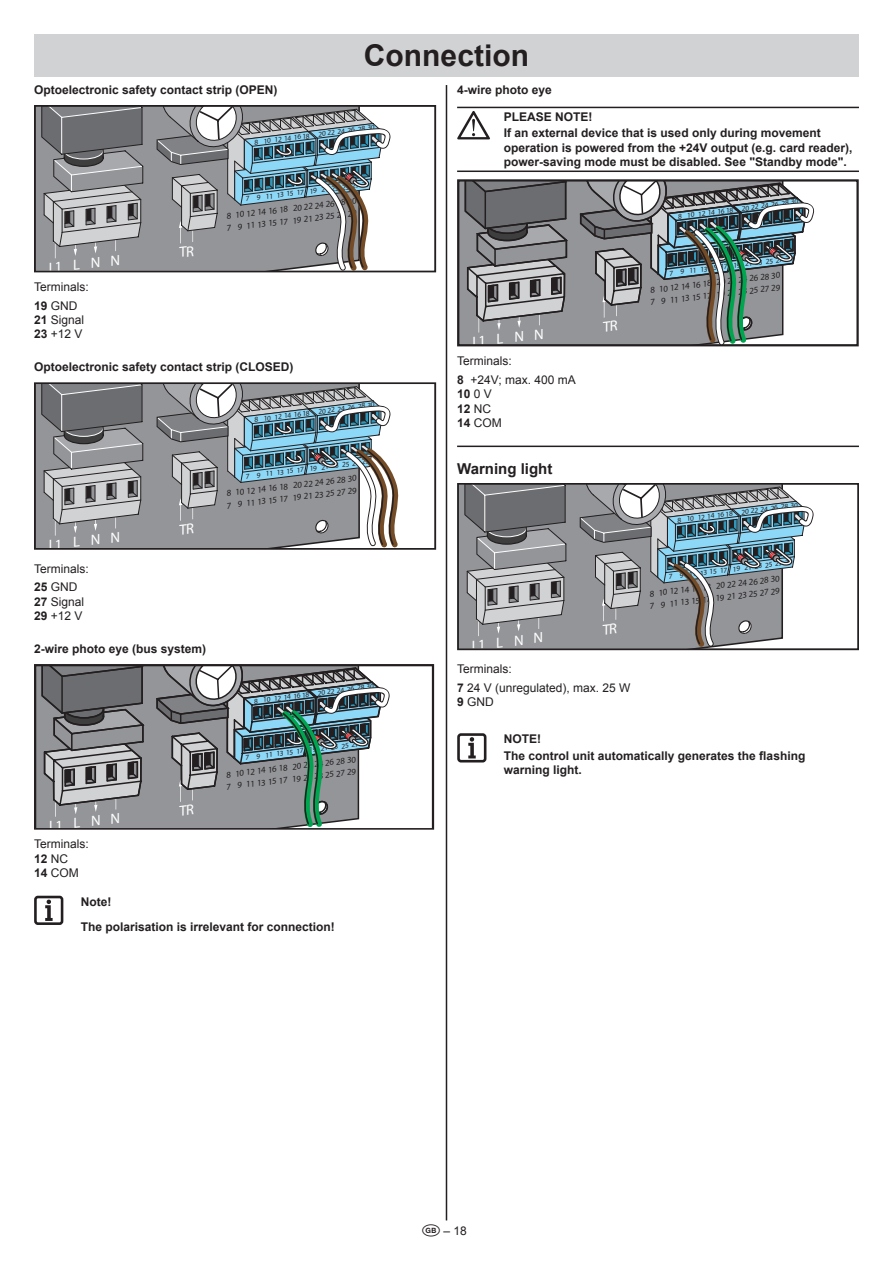
<style>
.page{position:relative;width:893px;height:1263px;background:#fff}
.page>*{position:absolute;margin:0;border:0;box-sizing:border-box;transform-origin:0 0}
.t1{font:700 30px "Arial";color:#231f20}
.t2{font:700 15px "Arial";color:#231f20}
.t3{font:14.7px "Helvetica Greek Upright";color:#fff}
.t4{font:700 12px/16.5px "Arial";color:#231f20}
.t5{font:12px/14.4px "Arial";color:#231f20}
.t6{font:700 9px "Helvetica";color:#231f20}
.t7{font:9px "Helvetica Greek Upright";color:#231f20}
.t8{font:700 8.85px "Helvetica";color:#231f20}
.t9{font:8.85px "Helvetica Greek Upright";color:#231f20}
.t10{font:700 7.5px "Helvetica";color:#231f20}
.t11{font:7.5px "Helvetica Greek Upright";color:#231f20}
.t12{font:700 7.35px "Helvetica";color:#231f20}
.t13{font:7.35px "Helvetica Greek Upright";color:#231f20}
.s1{font-family:"Helvetica Greek Upright";font-weight:400}
.s2{font-family:"Helvetica";font-weight:700}
.s3{font-weight:700}
</style>
<div class="page">
<div style="left:34px;top:34px;width:825px;height:43px;background:#d1d2d4"></div>
<hr style="left:446px;top:85px;width:1px;height:1135px;background:#231f20">
<div style="left:37px;top:108px;width:119px;height:161px;background:#939598"></div>
<svg style="left:41px;top:108px;width:103px;height:150px;background:#8f9093"></svg>
<div style="left:34px;top:105px;width:402px;height:167px;border:2px solid #231f20"></div>
<div style="left:37px;top:385px;width:119px;height:162px;background:#939598"></div>
<svg style="left:41px;top:385px;width:103px;height:151px;background:#8f9093"></svg>
<div style="left:34px;top:382px;width:402px;height:168px;border:2px solid #231f20"></div>
<div style="left:37px;top:667px;width:118px;height:160px;background:#939598"></div>
<svg style="left:40px;top:667px;width:106px;height:150px;background:#838486"></svg>
<div style="left:34px;top:664px;width:400px;height:166px;border:2px solid #231f20"></div>
<div style="left:34px;top:896px;width:29px;height:29px;border:3px solid #231f20;border-radius:3px"></div>
<svg style="left:45px;top:900px;width:8px;height:21px"></svg>
<hr style="left:457px;top:107px;width:402px;height:1px;background:#231f20">
<hr style="left:457px;top:171px;width:402px;height:1px;background:#231f20">
<hr style="left:457px;top:446px;width:402px;height:1px;background:#231f20">
<div style="left:461px;top:183px;width:118px;height:160px;background:#939598"></div>
<svg style="left:463px;top:183px;width:107px;height:150px;background:#838486"></svg>
<div style="left:457px;top:179px;width:402px;height:167px;border:2px solid #231f20"></div>
<div style="left:460px;top:486px;width:119px;height:161px;background:#939598"></div>
<svg style="left:464px;top:486px;width:103px;height:150px;background:#8f9093"></svg>
<div style="left:457px;top:483px;width:402px;height:167px;border:2px solid #231f20"></div>
<svg style="left:457px;top:111px;width:33px;height:28px"></svg>
<div style="left:457px;top:733px;width:29px;height:29px;border:3px solid #231f20;border-radius:3px"></div>
<svg style="left:468px;top:737px;width:8px;height:21px"></svg>
<svg style="left:156px;top:107px;width:235px;height:165px;background:#939da2"></svg>
<svg style="left:156px;top:384px;width:251px;height:165px"></svg>
<svg style="left:155px;top:665px;width:235px;height:164px;background:#889496"></svg>
<svg style="left:579px;top:181px;width:235px;height:165px;background:#889394"></svg>
<svg style="left:579px;top:484px;width:235px;height:165px;background:#959fa4"></svg>
<p class="t4" style="left:34px;top:82px;width:245px">Optoelectronic safety contact strip (OPEN )</p>
<p class="t10" style="left:254px;top:138px;width:57px;rotate:-7deg">8 10 12 14 <span class="s1">16 18</span></p>
<h1 class="t1" style="left:364px;top:36px;width:166px">Connection</h1>
<p class="t10" style="left:317px;top:129px;width:58px;rotate:-7deg">20 22 <span class="s1">24</span> 26 <span class="s1">28</span> 30</p>
<p class="t4" style="left:457px;top:82px;width:96px">4-wire photo eye</p>
<p class="t4" style="left:504px;top:109px;width:318px">Please note!<br>If an external device that is used only during movement</p>
<p class="t4" style="left:504px;top:141px;width:350px;line-height:14.4px">operation is powered from the +24V output (e.g. card reader), power-saving mode must be disabled. See "Standby mode".</p>
<p class="t3" style="left:47px;top:259px;width:73px;rotate:-7deg">L1LNN</p>
<p class="t11" style="left:309px;top:187px;width:61px;rotate:-7deg">19 21 23 25 27 29</p>
<p class="t11" style="left:245px;top:194px;width:60px;rotate:-7deg"><span class="s2">7 9</span> 11 131517</p>
<p class="t6" style="left:292px;top:203px;width:66px;rotate:-7deg">20 22 <span class="s1">24</span> 26 <span class="s1">28</span> 30</p>
<p class="t7" style="left:292px;top:215px;width:66px;rotate:-7deg">19 21 23 25 27 29</p>
<p class="t6" style="left:226px;top:211px;width:63px;rotate:-7deg">8 10 12 14 <span class="s1">16 18</span></p>
<p class="t7" style="left:226px;top:223px;width:63px;rotate:-7deg"><span class="s2">7 9</span> 11131517</p>
<p class="t5" style="left:34px;top:278px;width:56px;line-height:18.6px">Terminals:<br><span class="s3">19</span> GND</p>
<p class="t5" style="left:34px;top:313px;width:52px"><span class="s3">21</span> Signal<br><span class="s3">23</span> +12 V</p>
<p class="t4" style="left:34px;top:359px;width:261px">Optoelectronic safety contact strip (CLOSED)</p>
<p class="t10" style="left:254px;top:415px;width:57px;rotate:-7deg">8 10 12 14 <span class="s1">16 18</span></p>
<p class="t10" style="left:317px;top:407px;width:58px;rotate:-7deg">20 22 <span class="s1">24</span> 26 <span class="s1">28</span> 30</p>
<p class="t3" style="left:47px;top:536px;width:73px;rotate:-7deg">L1LNN</p>
<p class="t5" style="left:34px;top:559px;width:56px;line-height:18.6px">Terminals:<br><span class="s3">25</span> GND</p>
<p class="t5" style="left:34px;top:594px;width:52px"><span class="s3">27</span> Signal<br><span class="s3">29</span> +12 V</p>
<p class="t4" style="left:34px;top:641px;width:174px">2-wire photo eye (bus system)</p>
<p class="t3" style="left:48px;top:817px;width:73px;rotate:-7deg">L1LNN</p>
<p class="t11" style="left:309px;top:464px;width:61px;rotate:-7deg">19 21 23 25 27 29</p>
<p class="t11" style="left:245px;top:472px;width:60px;rotate:-7deg"><span class="s2">7 9</span> 11 131517</p>
<p class="t6" style="left:292px;top:480px;width:66px;rotate:-7deg">20 22 <span class="s1">24</span> 26 <span class="s1">28</span> 30</p>
<p class="t7" style="left:292px;top:492px;width:66px;rotate:-7deg">19 21 23 25 27 29</p>
<p class="t6" style="left:226px;top:488px;width:63px;rotate:-7deg">8 10 12 14 <span class="s1">16 18</span></p>
<p class="t7" style="left:226px;top:500px;width:63px;rotate:-7deg"><span class="s2">7 9</span> 11131517</p>
<p class="t12" style="left:253px;top:697px;width:57px;rotate:-7deg">8 10 12 14 <span class="s1">16 18</span></p>
<p class="t12" style="left:317px;top:688px;width:58px;rotate:-7deg">20 22 <span class="s1">24</span> 26 <span class="s1">28</span> 30</p>
<p class="t13" style="left:308px;top:745px;width:61px;rotate:-7deg">19 21 23 25 27 29</p>
<p class="t13" style="left:245px;top:753px;width:60px;rotate:-7deg"><span class="s2">7 9</span> 11 131517</p>
<p class="t8" style="left:292px;top:761px;width:65px;rotate:-7deg">20 22 <span class="s1">24</span> 26 <span class="s1">28</span> 30</p>
<p class="t9" style="left:291px;top:774px;width:66px;rotate:-7deg">19 21 23 25 27 29</p>
<p class="t8" style="left:225px;top:769px;width:63px;rotate:-7deg">8 10 12 14 <span class="s1">16 18</span></p>
<p class="t9" style="left:225px;top:781px;width:63px;rotate:-7deg"><span class="s2">7 9</span> 11131517</p>
<p class="t5" style="left:34px;top:837px;width:56px">Terminals:<br><span class="s3">12</span> NC<br><span class="s3">14</span> COM</p>
<p class="t4" style="left:81px;top:889px;width:256px;line-height:25px">Note!<br>The polarisation is irrelevant for connection!</p>
<p class="t10" style="left:677px;top:212px;width:57px;rotate:-7deg">8 10 12 14 <span class="s1">16 18</span></p>
<p class="t10" style="left:741px;top:204px;width:58px;rotate:-7deg">20 22 <span class="s1">24</span> 26 <span class="s1">28</span> 30</p>
<p class="t3" style="left:471px;top:333px;width:73px;rotate:-7deg">L1LNN</p>
<p class="t5" style="left:457px;top:352px;width:120px;line-height:18.6px">Terminals:<br><span class="s3">8</span> +24V; max. 400 mA</p>
<p class="t5" style="left:457px;top:387px;width:46px"><span class="s3">10</span> 0 V<br><span class="s3">12</span> NC<br><span class="s3">14</span> COM</p>
<p class="t2" style="left:457px;top:459px;width:97px">Warning light</p>
<p class="t3" style="left:470px;top:637px;width:73px;rotate:-7deg">L1LNN</p>
<p class="t11" style="left:733px;top:261px;width:61px;rotate:-7deg">19 21 23 25 27 29</p>
<p class="t11" style="left:668px;top:269px;width:60px;rotate:-7deg"><span class="s2">7 9</span> 11 131517</p>
<p class="t6" style="left:716px;top:277px;width:66px;rotate:-7deg">20 22 <span class="s1">24</span> 26 <span class="s1">28</span> 30</p>
<p class="t7" style="left:715px;top:289px;width:66px;rotate:-7deg">19 21 23 25 27 29</p>
<p class="t6" style="left:649px;top:285px;width:63px;rotate:-7deg">8 10 12 14 <span class="s1">16 18</span></p>
<p class="t7" style="left:649px;top:297px;width:63px;rotate:-7deg"><span class="s2">7 9</span> 11131517</p>
<p class="t10" style="left:677px;top:515px;width:57px;rotate:-7deg">8 10 12 14 <span class="s1">16 18</span></p>
<p class="t10" style="left:741px;top:507px;width:58px;rotate:-7deg">20 22 <span class="s1">24</span> 26 <span class="s1">28</span> 30</p>
<p class="t11" style="left:732px;top:564px;width:61px;rotate:-7deg">19 21 23 25 27 29</p>
<p class="t11" style="left:668px;top:572px;width:60px;rotate:-7deg"><span class="s2">7 9</span> 11 131517</p>
<p class="t6" style="left:715px;top:580px;width:66px;rotate:-7deg">20 22 <span class="s1">24</span> 26 <span class="s1">28</span> 30</p>
<p class="t7" style="left:715px;top:593px;width:66px;rotate:-7deg">19 21 23 25 27 29</p>
<p class="t6" style="left:649px;top:588px;width:63px;rotate:-7deg">8 10 12 14 <span class="s1">16 18</span></p>
<p class="t7" style="left:649px;top:601px;width:63px;rotate:-7deg"><span class="s2">7 9</span> 11131517</p>
<p class="t5" style="left:457px;top:660px;width:175px;line-height:18.6px">Terminals:<br><span class="s3">7</span> 24 V (unregulated), max. 25 W</p>
<p class="t5" style="left:457px;top:695px;width:38px"><span class="s3">9</span> GND</p>
<p class="t4" style="left:504px;top:731px;width:10px">Not</p>
<p class="t4" style="left:504px;top:731px;width:303px;text-indent:25px">e!<br>The control unit automatically generates the flashing</p>
<p class="t4" style="left:504px;top:762px;width:80px">warning light.</p>
<p class="t5" style="left:443px;top:1223px;width:25px">– 18</p>
</div>
